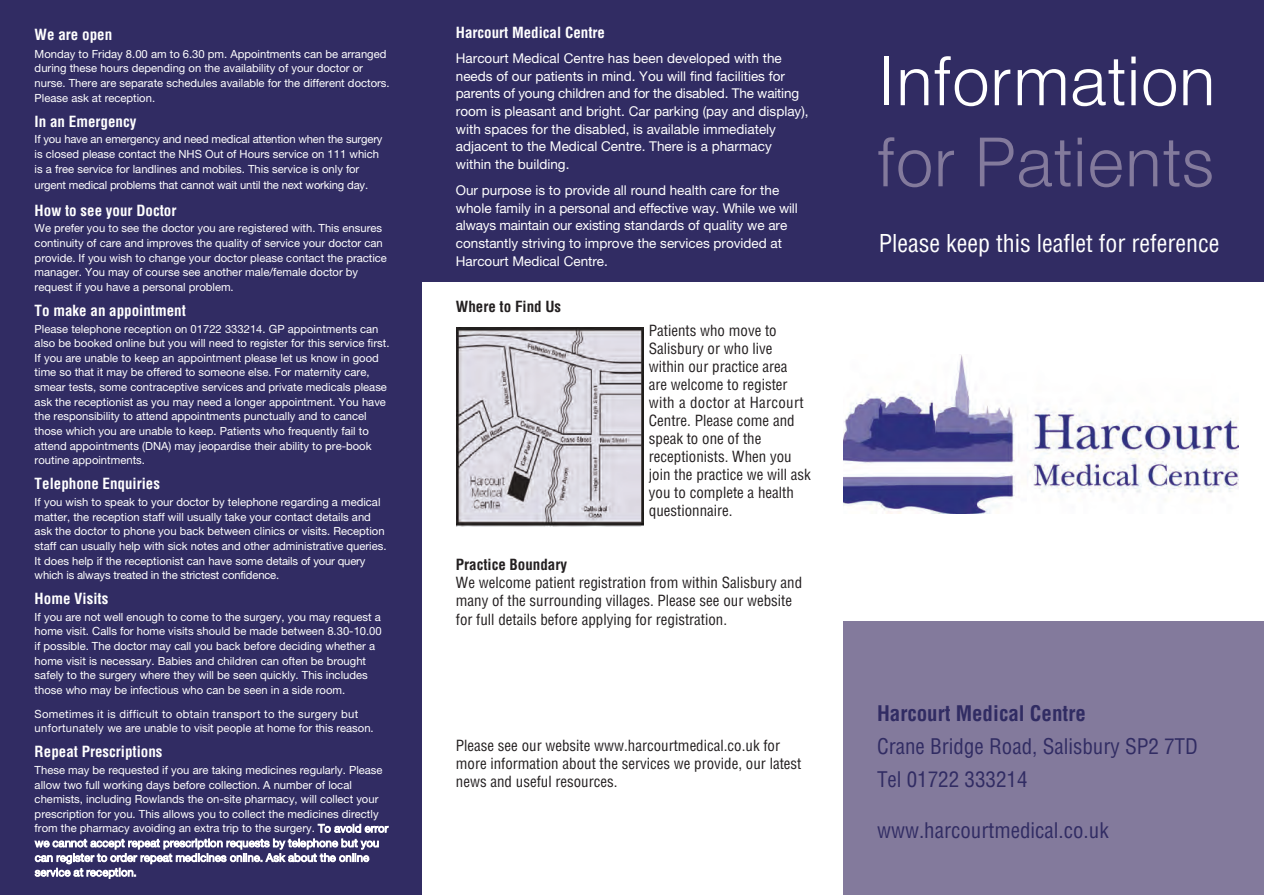
<style>
.page{position:relative;width:1264px;height:895px;background:#fff}
.page>*{position:absolute;margin:0;border:0;box-sizing:border-box;transform-origin:0 0}
.t1{font:300 67.5px "Helvetica";color:#fff}
.t2{font:300 67.5px "Helvetica";color:#837a9c}
.t3{font:condensed 24px "Helvetica";color:#fff}
.t4{font:condensed 21px/33px "Helvetica";color:#312c63}
.t5{font:700 condensed 21px "Helvetica";color:#312c63}
.t6{font:condensed 15px/18px "Helvetica";color:#231f20}
.t7{font:700 condensed 15px "Helvetica";color:#fff}
.t8{font:700 condensed 15px "Helvetica";color:#231f20}
.t9{font:13.5px/17.5px "Helvetica Neue";color:#fff}
.t10{font:11.25px/14.7px "Helvetica Neue";color:#fff}
.t11{font:11.25px/14.7px "Helvetica Neue";letter-spacing:.025em;color:#fff}
</style>
<div class="page">
<div style="left:414px;top:0;width:849px;height:281px;background:#312c63"></div>
<div style="left:843px;top:621px;width:420px;height:273px;background:#837a9c"></div>
<div style="left:0;top:0;width:422px;height:894px;background:#312c63"></div>
<img style="left:843px;top:354px;width:395px;height:159px">
<img style="left:457px;top:328px;width:186px;height:198px">
<h3 class="t7" style="left:35px;top:26px;width:79px">We are open</h3>
<p class="t10" style="left:35px;top:46px;width:356px">Monday to Friday 8.00 am to 6.30 pm. Appointments can be arranged during these hours depending on the availability of your doctor or nurse. There are separate schedules available for the different doctors.<br>Please ask at reception.</p>
<h3 class="t7" style="left:35px;top:113px;width:103px">In an Emergency</h3>
<p class="t10" style="left:35px;top:132px;width:349px">If you have an emergency and need medical attention when the surgery is closed please contact the NHS Out of Hours service on 111 which is a free service for landlines and mobiles. This service is only for</p>
<p class="t10" style="left:35px;top:177px;width:335px">urgent medical problems that cannot wait until the next working day.</p>
<h3 class="t7" style="left:35px;top:202px;width:143px">How to see your Doctor</h3>
<p class="t10" style="left:35px;top:221px;width:354px">We prefer you to see the doctor you are registered with. This ensures continuity of care and improves the quality of service your doctor can provide. If you wish to change your doctor please contact the practice manager. You may of course see another male/female doctor by request if you have a personal problem.</p>
<h3 class="t7" style="left:35px;top:302px;width:153px">To make an appointment</h3>
<p class="t10" style="left:35px;top:321px;width:356px">Please telephone reception on 01722 333214. GP appointments can also be booked online but you will need to register for this service first.<br>If you are unable to keep an appointment please let us know in good time so that it may be offered to someone else. For maternity care, smear tests, some contraceptive services and private medicals please ask the receptionist as you may need a longer appointment. You have the responsibility to attend appointments punctually and to cancel those which you are unable to keep. Patients who frequently fail to attend appointments (DNA) may jeopardise their ability to pre-book routine appointments.</p>
<h3 class="t7" style="left:35px;top:475px;width:127px">Telephone Enquiries</h3>
<p class="t10" style="left:35px;top:494px;width:353px">If you wish to speak to your doctor by telephone regarding a medical matter, the reception staff will usually take your contact details and ask the doctor to phone you back between clinics or visits. Reception staff can usually help with sick notes and other administrative queries.<br>It does help if the receptionist can have some details of your query which is always treated in the strictest confidence.</p>
<h3 class="t7" style="left:35px;top:590px;width:75px">Home Visits</h3>
<p class="t10" style="left:35px;top:609px;width:348px">If you are not well enough to come to the surgery, you may request a home visit. Calls for home visits should be made between 8.30-10.00 if possible. The doctor may call you back before deciding whether a home visit is necessary. Babies and children can often be brought safely to the surgery where they will be seen quickly. This includes those who may be infectious who can be seen in a side room.</p>
<p class="t11" style="left:35px;top:706px;width:340px">Sometimes it is difficult to obtain transport to the surgery but unfortunately we are unable to visit people at home for this reason.</p>
<h3 class="t7" style="left:35px;top:743px;width:129px">Repeat Prescriptions</h3>
<p class="t10" style="left:35px;top:762px;width:355px">These may be requested if you are taking medicines regularly. Please allow two full working days before collection. A number of local chemists, including Rowlands the on-site pharmacy, will collect your prescription for you. This allows you to collect the medicines directly from the pharmacy avoiding an extra trip to the surgery. To avoid error we cannot accept repeat prescription requests by telephone but you can register to order repeat medicines online. Ask about the online service at reception.</p>
<h3 class="t7" style="left:456px;top:24px;width:151px">Harcourt Medical Centre</h3>
<p class="t9" style="left:456px;top:50px;width:354px">Harcourt Medical Centre has been developed with the needs of our patients in mind. You will find facilities for parents of young children and for the disabled. The waiting room is pleasant and bright. Car parking (pay and display), with spaces for the disabled, is available immediately adjacent to the Medical Centre. There is a pharmacy within the building.</p>
<p class="t9" style="left:456px;top:181px;width:343px">Our purpose is to provide all round health care for the whole family in a personal and effective way. While we will always maintain our existing standards of quality we are constantly striving to improve the services provided at Harcourt Medical Centre.</p>
<h3 class="t8" style="left:456px;top:297px;width:107px">Where to Find Us</h3>
<p class="t6" style="left:648px;top:322px;width:164px">Patients who move to<br>Salisbury or who live within our practice area<br>are welcome to register with a doctor at Harcourt<br>Centre. Please come and speak to one of the receptionists. When you join the practice we will ask you to complete a health questionnaire.</p>
<h3 class="t8" style="left:456px;top:556px;width:113px">Practice Boundary</h3>
<h3 class="t6" style="left:456px;top:574px;width:348px">We welcome patient registration from within Salisbury and many of the surrounding villages. Please see our website for full details before applying for registration.</h3>
<h3 class="t6" style="left:456px;top:736px;width:347px">Please see our website www.harcourtmedical.co.uk for more information about the services we provide, our latest news and useful resources.</h3>
<h1 class="t1" style="left:877px;top:42px;width:340px">Information</h1>
<h1 class="t2" style="left:877px;top:123px;width:339px">for Patients</h1>
<h2 class="t3" style="left:878px;top:230px;width:342px">Please keep this leaflet for reference</h2>
<h3 class="t5" style="left:877px;top:701px;width:210px">Harcourt Medical Centre</h3>
<h3 class="t4" style="left:877px;top:730px;width:322px">Crane Bridge Road, Salisbury SP2 7TD<br>Tel 01722 333214</h3>
<h3 class="t4" style="left:877px;top:813px;width:233px">www.harcourtmedical.co.uk</h3>
</div>
